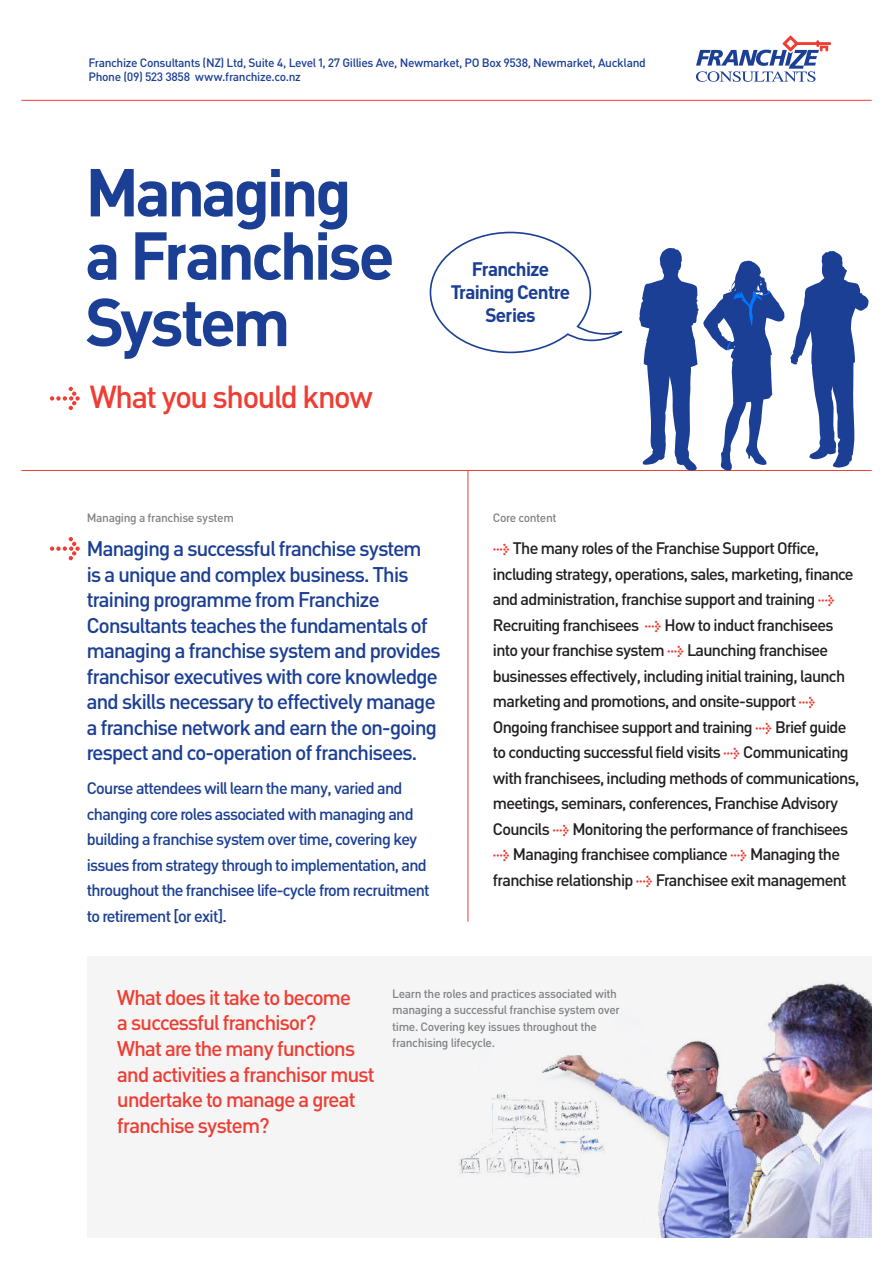
<style>
.page{position:relative;width:893px;height:1263px;background:#fff}
.page>*{position:absolute;margin:0;border:0;box-sizing:border-box;transform-origin:0 0}
.t1{font:700 66.6px/64.8px "Nu Din";letter-spacing:-.01em;color:#1b3f94}
.t2{font:500 31.5px "Nu Din";color:#ee3e34}
.t3{font:500 21px/25.5px "Nu Din";color:#1b3f94}
.t4{font:500 21px/25.5px "Nu Din";color:#ee3e34}
.t5{font:700 19.35px/22.8px "Nu Din";color:#1b3f94;text-align:center}
.t6{font:500 16.5px/25.5px "Nu Din";color:#231f20}
.t7{font:500 16.5px/25.5px "Nu Din";color:#1b3f94}
.t8{font:500 12px/16.5px "Nu Din";letter-spacing:.025em;color:#808285}
.t9{font:500 12px/14.4px "Nu Din";letter-spacing:.025em;color:#1b3f94}
.s1{font-family:"Meta Medium Expert";font-weight:400;color:#ee3e34}
</style>
<div class="page">
<div style="left:87px;top:956px;width:785px;height:281px;background:#f5f5f6"></div>
<hr style="left:21px;top:100px;width:851px;height:1px;background:#ee3e34">
<svg style="left:696px;top:36px;width:135px;height:46px"></svg>
<svg style="left:50px;top:537px;width:30px;height:23px"></svg>
<svg style="left:50px;top:387px;width:30px;height:23px"></svg>
<hr style="left:21px;top:470px;width:851px;height:1px;background:#ee3e34">
<hr style="left:468px;top:470px;width:1px;height:452px;background:#ee3e34">
<svg style="left:639px;top:248px;width:145px;height:223px"></svg>
<svg style="left:790px;top:251px;width:79px;height:217px"></svg>
<svg style="left:429px;top:231px;width:194px;height:123px"></svg>
<img style="left:459px;top:981px;width:413px;height:256px">
<p class="t9" style="left:89px;top:55px;width:558px">Franchize Consultants (NZ) Ltd, Suite 4, Level 1, 27 Gillies Ave, Newmarket, PO Box 9538, Newmarket, Auckland<br>Phone (09) 523 3858 www.franchize.co.nz</p>
<h1 class="t1" style="left:87px;top:157px;width:308px">Managing a Franchise<br>System</h1>
<h2 class="t2" style="left:91px;top:377px;width:284px">What you should know</h2>
<p class="t5" style="left:451px;top:257px;width:120px">Franchize<br>Training Centre<br>Series</p>
<p class="t8" style="left:87px;top:509px;width:148px">Managing a franchise system</p>
<p class="t3" style="left:87px;top:535px;width:355px">Managing a successful franchise system<br>is a unique and complex business. This training programme from Franchize Consultants teaches the fundamentals of managing a franchise system and provides franchisor executives with core knowledge and skills necessary to effectively manage a franchise network and earn the on-going respect and co-operation of franchisees.</p>
<p class="t7" style="left:87px;top:775px;width:343px">Course attendees will learn the many, varied and changing core roles associated with managing and building a franchise system over time, covering key issues from strategy through to implementation, and throughout the franchisee life-cycle from recruitment to retirement [or exit].</p>
<p class="t8" style="left:493px;top:509px;width:64px">Core content</p>
<p class="t6" style="left:493px;top:535px;width:367px"><span class="s1">t</span> The many roles of the Franchise Support Office, including strategy, operations, sales, marketing, finance and administration, franchise support and training <span class="s1">t </span>Recruiting franchisees <span class="s1">t</span> How to induct franchisees into your franchise system <span class="s1">t</span> Launching franchisee businesses effectively, including initial training, launch marketing and promotions, and onsite-support <span class="s1">t </span>Ongoing franchisee support and training <span class="s1">t</span> Brief guide to conducting successful field visits <span class="s1">t</span> Communicating with franchisees, including methods of communications, meetings, seminars, conferences, Franchise Advisory Councils <span class="s1">t</span> Monitoring the performance of franchisees <span class="s1">t</span> Managing franchisee compliance <span class="s1">t</span> Managing the franchise relationship <span class="s1">t</span> Franchisee exit management</p>
<p class="t4" style="left:118px;top:984px;width:258px">What does it take to become<br>a successful franchisor?<br>What are the many functions and activities a franchisor must undertake to manage a great franchise system?</p>
<p class="t8" style="left:393px;top:984px;width:228px">Learn the roles and practices associated with managing a successful franchise system over time. Covering key issues throughout the franchising lifecycle.</p>
</div>
